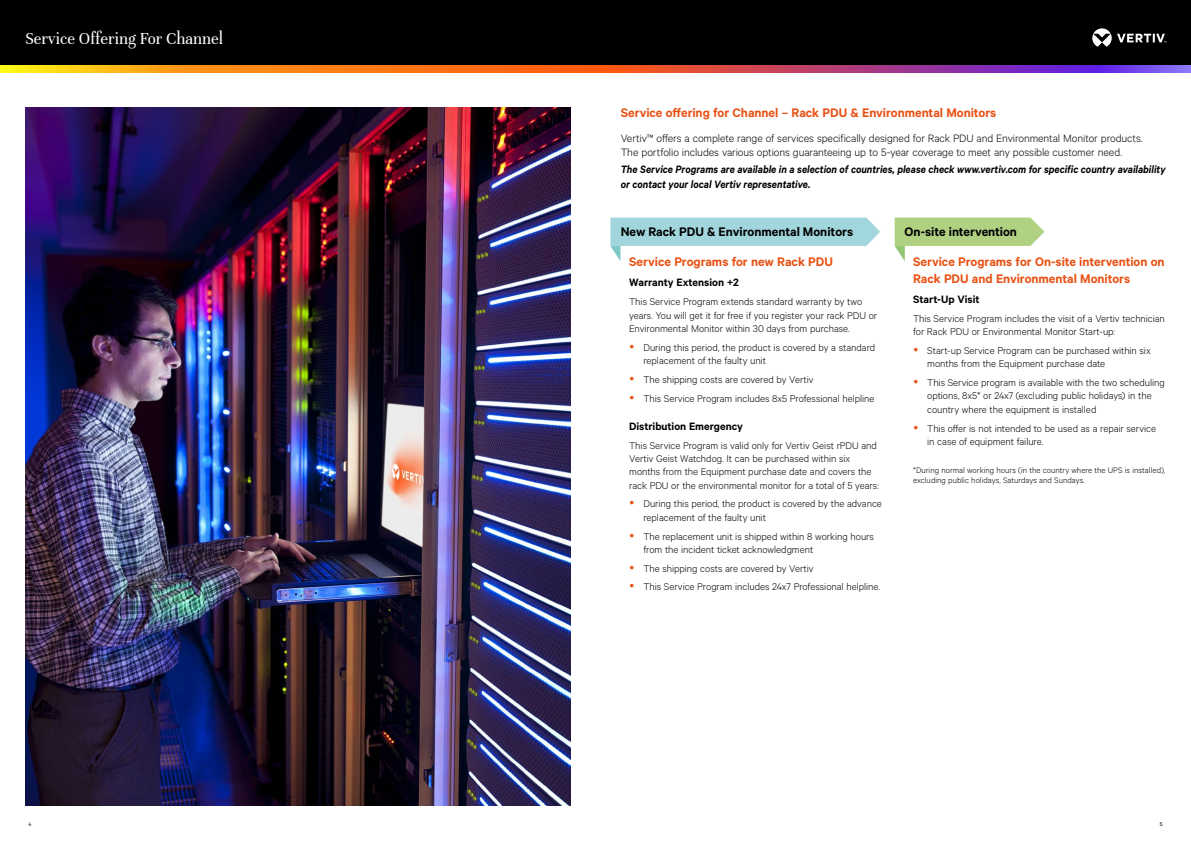
<style>
.page{position:relative;width:1191px;height:842px;background:#fff}
.page>*{position:absolute;margin:0;border:0;box-sizing:border-box;transform-origin:0 0}
.t1{font:18px "Unna";color:#fff;scale:.95 1}
.t2{font:600 14px/16.8px "Calibre";letter-spacing:-.005em;color:#e95114}
.t3{font:600 14px "Calibre";color:#000}
.t4{font:300 12px/14px "Calibre";letter-spacing:-.005em;color:#000}
.t5{font:italic 600 12px/14.4px "Calibre";color:#000;scale:.91 1}
.t6{font:600 12px "Calibre";color:#000}
.t7{font:300 11px/13.2px "Calibre";letter-spacing:-.005em;color:#000}
.t8{font:300 9px/10.8px "Calibre";letter-spacing:.005em;color:#000}
.t9{font:6px "Calibre";color:#000}
</style>
<div class="page">
<div style="left:0;top:0;width:1191px;height:72px;background:#000"></div>
<svg style="left:1092px;top:28px;width:74px;height:19px"></svg>
<svg style="left:0;top:66px;width:1191px;height:6px"></svg>
<svg style="left:894px;top:218px;width:150px;height:43px"></svg>
<svg style="left:610px;top:218px;width:270px;height:43px"></svg>
<img style="left:25px;top:108px;width:545px;height:698px">
<h1 class="t1" style="left:26px;top:28px;width:210px">Service Offering For Channel</h1>
<p class="t2" style="left:620px;top:104px;width:377px">Service offering for Channel – Rack PDU &amp; Environmental Monitors</p>
<p class="t4" style="left:620px;top:131px;width:523px">Vertiv™ offers a complete range of services specifically designed for Rack PDU and Environmental Monitor products.<br>The portfolio includes various options guaranteeing up to 5-year coverage to meet any possible customer need.</p>
<p class="t5" style="left:620px;top:162px;width:600px">The Service Programs are available in a selection of countries, please check www.vertiv.com for specific country availability or contact your local Vertiv representative.</p>
<p class="t3" style="left:620px;top:223px;width:234px">New Rack PDU &amp; Environmental Monitors</p>
<p class="t2" style="left:629px;top:253px;width:205px">Service Programs for new Rack PDU</p>
<p class="t6" style="left:629px;top:276px;width:111px">Warranty Extension +2</p>
<p class="t7" style="left:629px;top:295px;width:249px">This Service Program extends standard warranty by two years. You will get it for free if you register your rack PDU or<br>Environmental Monitor within 30 days from purchase.</p>
<p class="t7" style="left:643px;top:340px;width:233px">During this period, the product is covered by a standard replacement of the faulty unit</p>
<p class="t7" style="left:643px;top:369px;width:233px;line-height:18.9px">The shipping costs are covered by Vertiv<br>This Service Program includes 8x5 Professional helpline</p>
<p class="t6" style="left:629px;top:419px;width:115px">Distribution Emergency</p>
<p class="t7" style="left:629px;top:438px;width:251px">This Service Program is valid only for Vertiv Geist rPDU and Vertiv Geist Watchdog. It can be purchased within six months from the Equipment purchase date and covers the rack PDU or the environmental monitor for a total of 5 years:</p>
<p class="t7" style="left:643px;top:497px;width:240px">During this period, the product is covered by the advance replacement of the faulty unit</p>
<p class="t7" style="left:643px;top:529px;width:232px">The replacement unit is shipped within 8 working hours from the incident ticket acknowledgment</p>
<p class="t7" style="left:643px;top:558px;width:238px;line-height:18.9px">The shipping costs are covered by Vertiv<br>This Service Program includes 24x7 Professional helpline.</p>
<p class="t3" style="left:904px;top:223px;width:114px">On-site intervention</p>
<p class="t2" style="left:913px;top:253px;width:253px">Service Programs for On-site intervention on<br>Rack PDU and Environmental Monitors</p>
<p class="t6" style="left:913px;top:292px;width:68px">Start-Up Visit</p>
<p class="t7" style="left:913px;top:312px;width:253px">This Service Program includes the visit of a Vertiv technician for Rack PDU or Environmental Monitor Start-up:</p>
<p class="t7" style="left:927px;top:344px;width:225px">Start-up Service Program can be purchased within six months from the Equipment purchase date</p>
<p class="t7" style="left:927px;top:376px;width:239px">This Service program is available with the two scheduling options, 8x5* or 24x7 (excluding public holidays) in the country where the equipment is installed</p>
<p class="t7" style="left:927px;top:421px;width:230px">This offer is not intended to be used as a repair service in case of equipment failure.</p>
<p class="t8" style="left:913px;top:464px;width:254px">*During normal working hours (in the country where the UPS is installed), excluding public holidays, Saturdays and Sundays.</p>
<p class="t9" style="left:28px;top:821px;width:5px">4</p>
<p class="t9" style="left:1159px;top:821px;width:4px">5</p>
</div>
